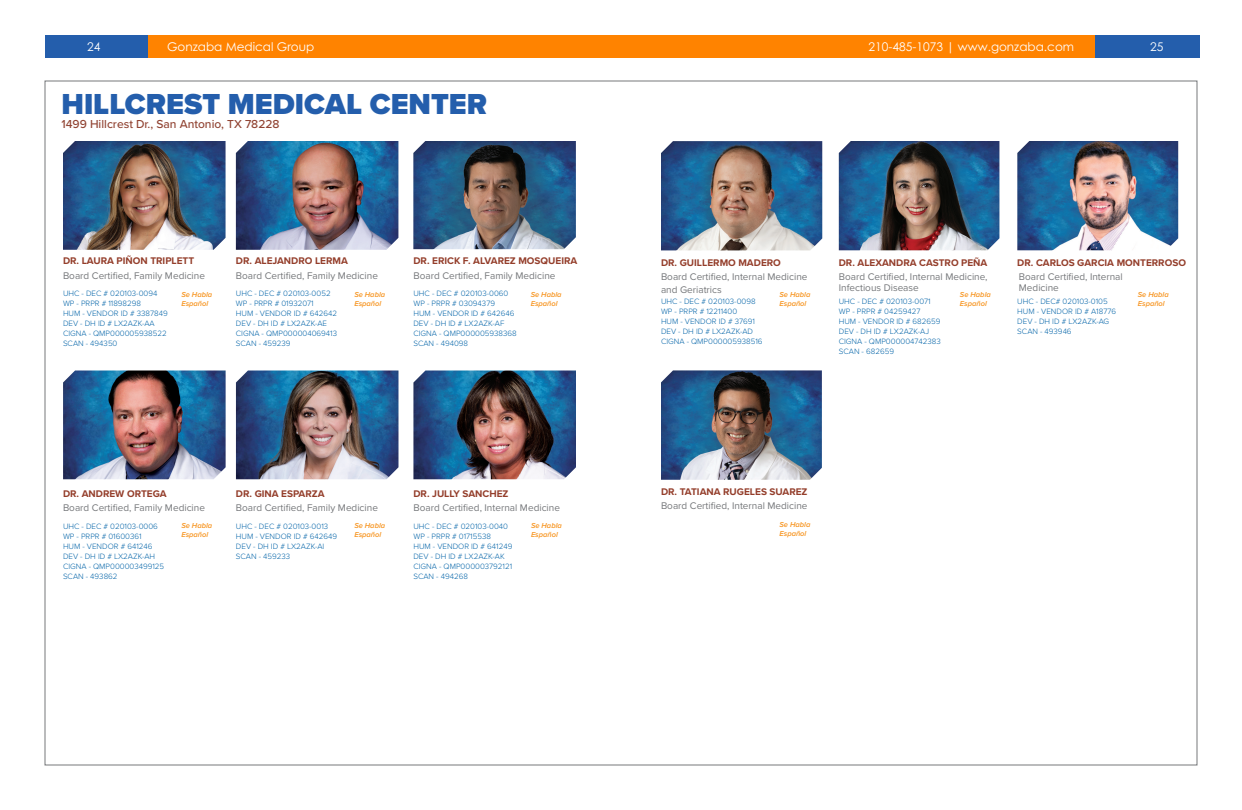
<style>
.page{position:relative;width:1242px;height:810px;background:#fff}
.page>*{position:absolute;margin:0;border:0;box-sizing:border-box;transform-origin:0 0}
.t1{font:900 30px "Proxima Nova";color:#245eac}
.t2{font:12px "Century Gothic Pro";color:#fff}
.t3{font:500 12px "Proxima Nova";color:#914433}
.CREDS{font:10px/11px "Proxima Nova";color:#76787b}
.Names{font:700 10px "Proxima Nova";color:#943e2b}
.DOC-INSURANCE-INFO{font:300 8px/10px "Proxima Nova";color:#0163a8}
.Languages{font:italic 600 7.5px/9px "Proxima Nova";color:#f79521}
</style>
<div class="page">
<img style="left:661px;top:141px;width:161px;height:109px">
<img style="left:236px;top:141px;width:162px;height:109px">
<img style="left:413px;top:141px;width:163px;height:108px">
<img style="left:63px;top:141px;width:163px;height:109px">
<img style="left:1017px;top:141px;width:161px;height:109px">
<img style="left:413px;top:371px;width:163px;height:108px">
<img style="left:236px;top:371px;width:163px;height:108px">
<img style="left:63px;top:371px;width:163px;height:108px">
<img style="left:839px;top:141px;width:160px;height:109px">
<img style="left:661px;top:370px;width:161px;height:110px">
<div style="left:45px;top:35px;width:103px;height:23px;background:#245eac"></div>
<div style="left:1095px;top:35px;width:105px;height:23px;background:#245eac"></div>
<div style="left:149px;top:35px;width:472px;height:23px;background:#ff8300"></div>
<div style="left:621px;top:35px;width:474px;height:23px;background:#ff8300"></div>
<h2 class="t2" style="left:87px;top:39px;width:15px">24</h2>
<h2 class="t2" style="left:167px;top:39px;width:149px">Gonzaba Medical Group</h2>
<h2 class="t2" style="left:869px;top:39px;width:207px">210-485-1073 | www.gonzaba.com</h2>
<h2 class="t2" style="left:1150px;top:39px;width:15px">25</h2>
<p class="t1" style="left:62px;top:81px;width:427px">HILLCREST MEDICAL CENTER</p>
<p class="t3" style="left:62px;top:116px;width:220px">1499 Hillcrest Dr., San Antonio, TX 78228</p>
<p class="Names" style="left:63px;top:254px;width:133px">DR. LAURA PIÑON TRIPLETT</p>
<p class="CREDS" style="left:63px;top:269px;width:144px">Board Certified, Family Medicine</p>
<p class="DOC-INSURANCE-INFO" style="left:63px;top:288px;width:96px">UHC - DEC # 020103-0094</p>
<p class="DOC-INSURANCE-INFO" style="left:63px;top:298px;width:106px">WP - PRPR # 11898298<br>HUM - VENDOR ID # 3387849</p>
<p class="DOC-INSURANCE-INFO" style="left:63px;top:318px;width:93px">DEV - DH ID # LX2AZK-AA</p>
<p class="DOC-INSURANCE-INFO" style="left:63px;top:328px;width:105px">CIGNA - QMP000005938522</p>
<p class="DOC-INSURANCE-INFO" style="left:63px;top:338px;width:56px">SCAN - 494350</p>
<p class="Languages" style="left:181px;top:290px;width:32px">Se Habla<br>Español</p>
<p class="Names" style="left:236px;top:254px;width:113px">DR. ALEJANDRO LERMA</p>
<p class="CREDS" style="left:236px;top:269px;width:144px">Board Certified, Family Medicine</p>
<p class="DOC-INSURANCE-INFO" style="left:236px;top:288px;width:96px">UHC - DEC # 020103-0052</p>
<p class="DOC-INSURANCE-INFO" style="left:236px;top:298px;width:103px">WP - PRPR # 01932071<br>HUM - VENDOR ID # 642642</p>
<p class="DOC-INSURANCE-INFO" style="left:236px;top:318px;width:93px">DEV - DH ID # LX2AZK-AE</p>
<p class="DOC-INSURANCE-INFO" style="left:236px;top:328px;width:103px">CIGNA - QMP000004069413</p>
<p class="DOC-INSURANCE-INFO" style="left:236px;top:338px;width:56px">SCAN - 459239</p>
<p class="Languages" style="left:354px;top:290px;width:32px">Se Habla<br>Español</p>
<p class="Names" style="left:413px;top:254px;width:165px">DR. ERICK F. ALVAREZ MOSQUEIRA</p>
<p class="CREDS" style="left:413px;top:269px;width:144px">Board Certified, Family Medicine</p>
<p class="DOC-INSURANCE-INFO" style="left:413px;top:288px;width:96px">UHC - DEC # 020103-0060</p>
<p class="DOC-INSURANCE-INFO" style="left:413px;top:298px;width:103px">WP - PRPR # 03094379<br>HUM - VENDOR ID # 642646</p>
<p class="DOC-INSURANCE-INFO" style="left:413px;top:318px;width:92px">DEV - DH ID # LX2AZK-AF</p>
<p class="DOC-INSURANCE-INFO" style="left:413px;top:328px;width:105px">CIGNA - QMP000005938368</p>
<p class="DOC-INSURANCE-INFO" style="left:413px;top:338px;width:56px">SCAN - 494098</p>
<p class="Languages" style="left:531px;top:290px;width:32px">Se Habla<br>Español</p>
<p class="Names" style="left:63px;top:486px;width:105px">DR. ANDREW ORTEGA</p>
<p class="CREDS" style="left:63px;top:502px;width:144px">Board Certified, Family Medicine</p>
<p class="DOC-INSURANCE-INFO" style="left:63px;top:520px;width:96px">UHC - DEC # 020103-0006</p>
<p class="DOC-INSURANCE-INFO" style="left:63px;top:530px;width:91px">WP - PRPR # 01600361<br>HUM - VENDOR # 641246</p>
<p class="DOC-INSURANCE-INFO" style="left:63px;top:550px;width:94px">DEV - DH ID # LX2AZK-AH</p>
<p class="DOC-INSURANCE-INFO" style="left:63px;top:560px;width:103px">CIGNA - QMP000003499125</p>
<p class="DOC-INSURANCE-INFO" style="left:63px;top:570px;width:56px">SCAN - 493862</p>
<p class="Languages" style="left:181px;top:521px;width:32px">Se Habla<br>Español</p>
<p class="Names" style="left:236px;top:486px;width:90px">DR. GINA ESPARZA</p>
<p class="CREDS" style="left:236px;top:502px;width:144px">Board Certified, Family Medicine</p>
<p class="DOC-INSURANCE-INFO" style="left:236px;top:520px;width:103px">UHC - DEC # 020103-0013<br>HUM - VENDOR ID # 642649</p>
<p class="DOC-INSURANCE-INFO" style="left:236px;top:540px;width:90px">DEV - DH ID # LX2AZK-AI</p>
<p class="DOC-INSURANCE-INFO" style="left:236px;top:550px;width:56px">SCAN - 459233</p>
<p class="Languages" style="left:354px;top:521px;width:32px">Se Habla<br>Español</p>
<p class="Names" style="left:413px;top:486px;width:97px">DR. JULLY SANCHEZ</p>
<p class="CREDS" style="left:413px;top:502px;width:148px">Board Certified, Internal Medicine</p>
<p class="DOC-INSURANCE-INFO" style="left:413px;top:520px;width:96px">UHC - DEC # 020103-0040</p>
<p class="DOC-INSURANCE-INFO" style="left:413px;top:530px;width:79px">WP - PRPR # 01715538</p>
<p class="DOC-INSURANCE-INFO" style="left:413px;top:540px;width:100px">HUM - VENDOR ID # 641249</p>
<p class="DOC-INSURANCE-INFO" style="left:413px;top:550px;width:93px">DEV - DH ID # LX2AZK-AK</p>
<p class="DOC-INSURANCE-INFO" style="left:413px;top:560px;width:100px">CIGNA - QMP000003792121</p>
<p class="DOC-INSURANCE-INFO" style="left:413px;top:570px;width:56px">SCAN - 494268</p>
<p class="Languages" style="left:531px;top:521px;width:32px">Se Habla<br>Español</p>
<p class="Names" style="left:661px;top:255px;width:121px">DR. GUILLERMO MADERO</p>
<p class="CREDS" style="left:661px;top:271px;width:148px">Board Certified, Internal Medicine</p>
<p class="CREDS" style="left:661px;top:283px;width:62px">and Geriatrics</p>
<p class="DOC-INSURANCE-INFO" style="left:661px;top:296px;width:96px">UHC - DEC # 020103-0098</p>
<p class="DOC-INSURANCE-INFO" style="left:661px;top:306px;width:78px">WP - PRPR # 12211400</p>
<p class="DOC-INSURANCE-INFO" style="left:661px;top:316px;width:95px">HUM - VENDOR ID # 37691</p>
<p class="DOC-INSURANCE-INFO" style="left:661px;top:326px;width:94px">DEV - DH ID # LX2AZK-AD</p>
<p class="DOC-INSURANCE-INFO" style="left:661px;top:336px;width:103px">CIGNA - QMP000005938516</p>
<p class="Languages" style="left:780px;top:290px;width:32px">Se Habla<br>Español</p>
<p class="Names" style="left:839px;top:255px;width:150px">DR. ALEXANDRA CASTRO PEÑA</p>
<p class="CREDS" style="left:839px;top:271px;width:150px">Board Certified, Internal Medicine,<br>Infectious Disease</p>
<p class="DOC-INSURANCE-INFO" style="left:839px;top:296px;width:93px">UHC - DEC # 020103-0071</p>
<p class="DOC-INSURANCE-INFO" style="left:839px;top:306px;width:83px">WP - PRPR # 04259427</p>
<p class="DOC-INSURANCE-INFO" style="left:839px;top:316px;width:103px">HUM - VENDOR ID # 682659</p>
<p class="DOC-INSURANCE-INFO" style="left:839px;top:326px;width:92px">DEV - DH ID # LX2AZK-AJ</p>
<p class="DOC-INSURANCE-INFO" style="left:839px;top:336px;width:104px">CIGNA - QMP000004742383</p>
<p class="DOC-INSURANCE-INFO" style="left:839px;top:346px;width:57px">SCAN - 682659</p>
<p class="Languages" style="left:960px;top:290px;width:32px">Se Habla<br>Español</p>
<p class="Names" style="left:1017px;top:255px;width:170px">DR. CARLOS GARCIA MONTERROSO</p>
<p class="CREDS" style="left:1019px;top:270px;width:105px">Board Certified, Internal<br>Medicine</p>
<p class="Languages" style="left:1138px;top:290px;width:32px">Se Habla<br>Español</p>
<p class="DOC-INSURANCE-INFO" style="left:1017px;top:296px;width:92px">UHC - DEC# 020103-0105</p>
<p class="DOC-INSURANCE-INFO" style="left:1017px;top:306px;width:100px">HUM - VENDOR ID # A18776</p>
<p class="DOC-INSURANCE-INFO" style="left:1017px;top:316px;width:94px">DEV - DH ID # LX2AZK-AG</p>
<p class="DOC-INSURANCE-INFO" style="left:1017px;top:326px;width:56px">SCAN - 493946</p>
<p class="Names" style="left:661px;top:484px;width:148px">DR. TATIANA RUGELES SUAREZ</p>
<p class="CREDS" style="left:661px;top:500px;width:148px">Board Certified, Internal Medicine</p>
<p class="Languages" style="left:780px;top:520px;width:32px">Se Habla<br>Español</p>
</div>
